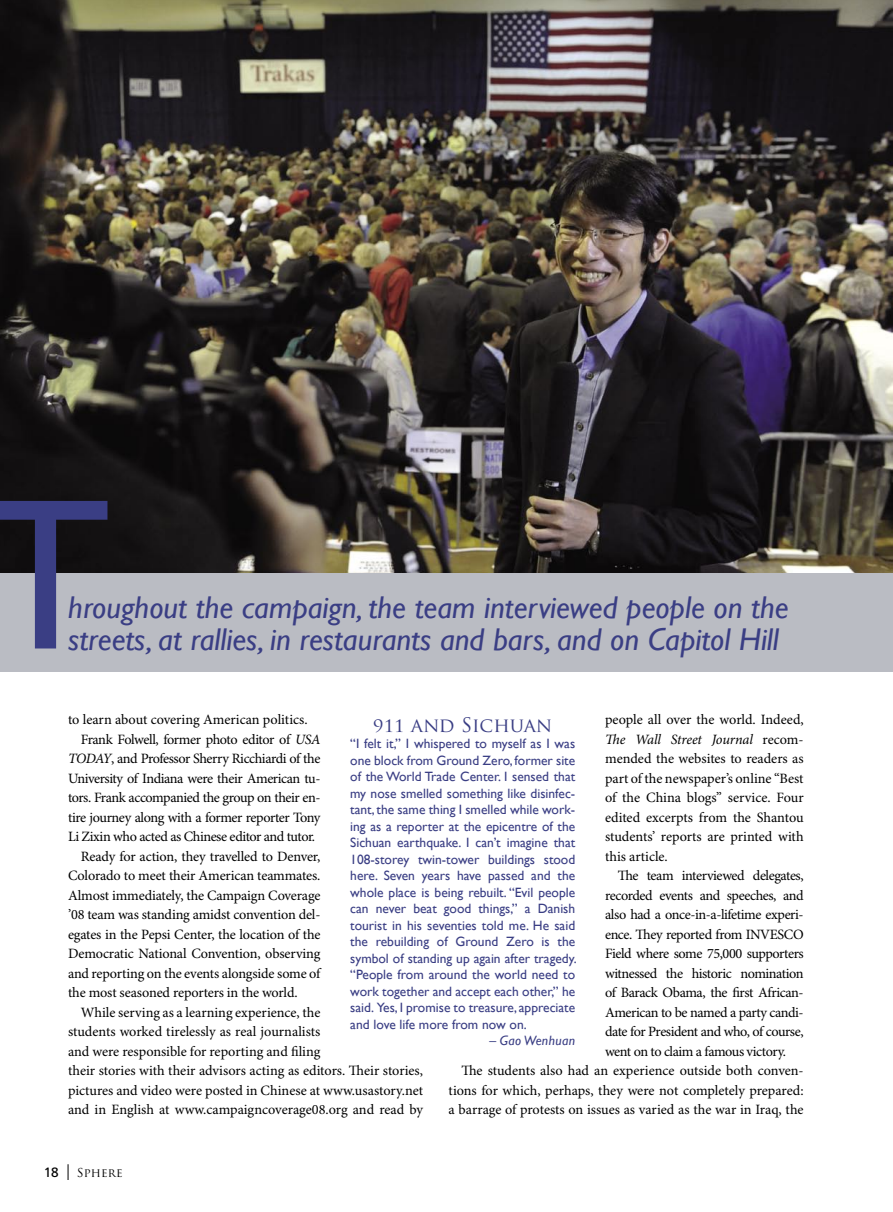
<style>
.page{position:relative;width:893px;height:1212px;background:#fff}
.page>*{position:absolute;margin:0;border:0;box-sizing:border-box;transform-origin:0 0}
.callout{font:216px "Gill Sans";color:#3a3e84}
.callout-2{font:italic 31.5px "Gill Sans";color:#3a3e84}
.box_head{font:19.5px "Trajan Pro";color:#3a3e84}
.body_text{font:14.25px/19.5px "Minion Pro";letter-spacing:-.005em;color:#000;text-align:justify}
.box_text{font:13.5px/16.5px "Gill Sans";color:#3a3e84;text-align:justify}
.box_text-2{font:italic 13.5px "Gill Sans";letter-spacing:.03em;color:#3a3e84}
.t1{font:12px "Trajan Pro";letter-spacing:.015em;color:#000}
.s1{font-style:italic}
.s2{font-family:"Frutiger";font-size:13.5px}
</style>
<div class="page">
<div style="left:0;top:489px;width:893px;height:182px;background:#babcc3"></div>
<img style="left:0;top:0;width:893px;height:572px">
<svg style="left:68px;top:1164px;width:1px;height:16px"></svg>
<p class="callout" style="left:-19px;top:450px;width:132px">T</p>
<p class="callout-2" style="left:68px;top:589px;width:722px">hroughout the campaign, the team interviewed people on the</p>
<p class="callout-2" style="left:68px;top:621px;width:712px">streets, at rallies, in restaurants and bars, and on Capitol Hill</p>
<p class="body_text" style="left:68px;top:711px;width:241px">to learn about covering American politics.</p>
<p class="body_text" style="left:68px;top:730px;width:254px;text-indent:13px">Frank Folwell, former photo editor of <span class="s1">USA TODAY</span>, and Professor Sherry Ricchiardi of the University of Indiana were their American tu&shy;tors. Frank accompanied the group on their en&shy;tire journey along with a former reporter Tony Li Zixin who acted as Chinese editor and tutor.</p>
<p class="body_text" style="left:68px;top:847px;width:254px;text-indent:13px">Ready for action, they travelled to Denver, Colorado to meet their American teammates.<br>Almost immediately, the Campaign Coverage ’08 team was standing amidst convention del&shy;egates in the Pepsi Center, the location of the Democratic National Convention, observing and reporting on the events alongside some of the most seasoned reporters in the world.</p>
<p class="body_text" style="left:68px;top:1003px;width:357px;text-align:left;text-indent:13px">While serving as a learning experience, the<br>students worked tirelessly as real journalists<br>and were responsible for reporting and filing<br>their stories with their advisors acting as editors. Their stories, pictures and video were posted in Chinese at www.usastory.net and in English at www.campaigncoverage08.org and read by</p>
<p class="body_text" style="left:605px;top:711px;width:200px">people all over the world. Indeed, <span class="s1">The Wall Street Journal</span> recom&shy;mended the websites to readers as part of the newspaper’s online “Best of the China blogs” service. Four edited excerpts from the Shantou students’ reports are printed with this article.</p>
<p class="body_text" style="left:605px;top:867px;width:200px;text-indent:13px">The team interviewed delegates, recorded events and speeches, and also had a once-in-a-lifetime experi&shy;ence. They reported from INVESCO Field where some 75,000 supporters witnessed the historic nomination of Barack Obama, the first African-American to be named a party candi&shy;date for President and who, of course, went on to claim a famous victory.</p>
<p class="body_text" style="left:449px;top:1062px;width:357px;text-indent:13px">The students also had an experience outside both conven&shy;tions for which, perhaps, they were not completely prepared: a barrage of protests on issues as varied as the war in Iraq, the</p>
<p class="box_head" style="left:373px;top:712px;width:180px">911 AND SICHUAN</p>
<p class="box_text" style="left:350px;top:735px;width:228px">“I felt it,” I whispered to myself as I was one block from Ground Zero, former site of the World Trade Center. I sensed that my nose smelled something like disinfec&shy;tant, the same thing I smelled while work&shy;ing as a reporter at the epicentre of the Sichuan earthquake. I can’t imagine that 108-storey twin-tower buildings stood here. Seven years have passed and the whole place is being rebuilt. “Evil people can never beat good things,” a Danish tourist in his seventies told me. He said the rebuilding of Ground Zero is the symbol of standing up again after tragedy. “People from around the world need to work together and accept each other,” he said. Yes, I promise to treasure, appreciate and love life more from now on.</p>
<p class="box_text-2" style="left:489px;top:1033px;width:87px">– Gao Wenhuan</p>
<p class="t1" style="left:44px;top:1164px;width:80px"><span class="s2">18</span> SPHERE</p>
</div>
